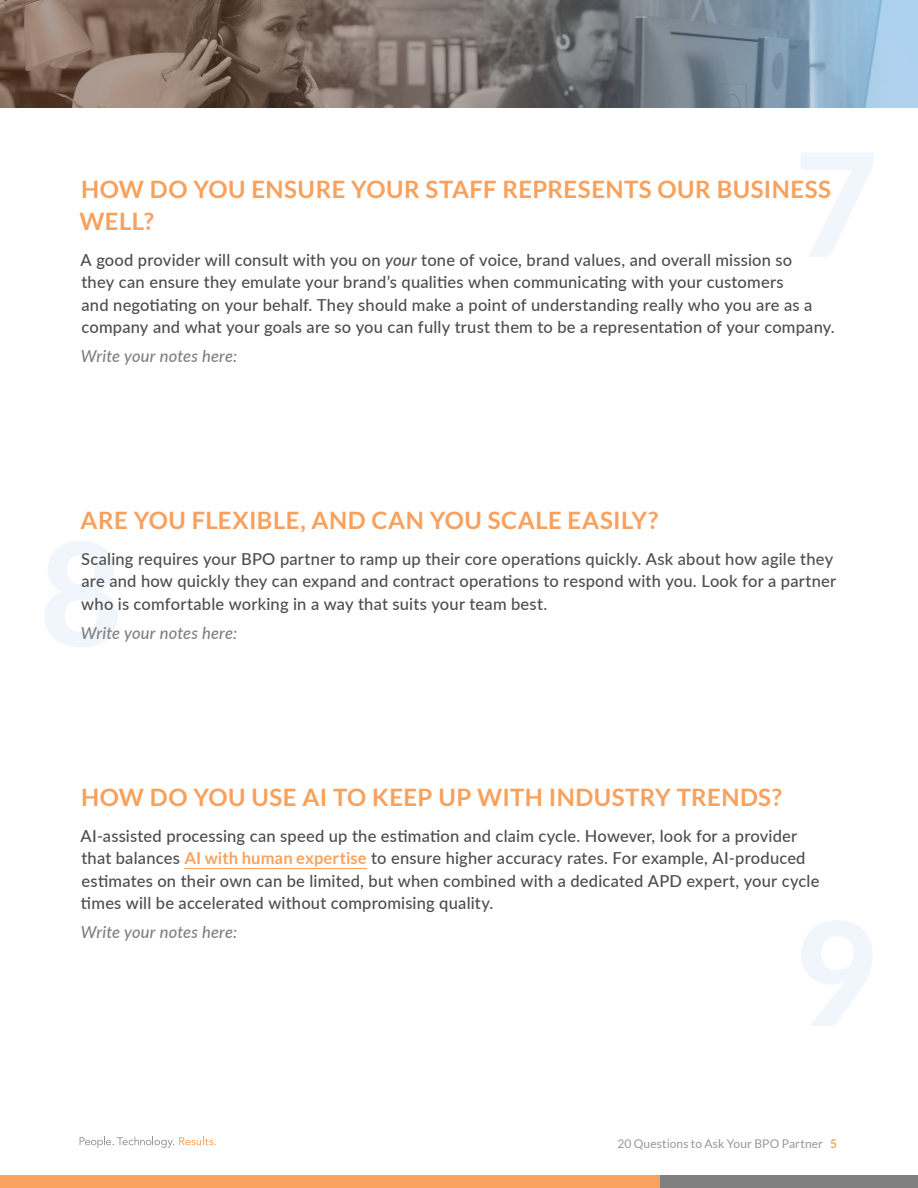
<style>
.page{position:relative;width:918px;height:1188px;background:#fff}
.page>*{position:absolute;margin:0;border:0;box-sizing:border-box;transform-origin:0 0}
.t1{font:700 24px/31.5px "Lato";letter-spacing:.015em;color:#f8a15d}
.t2{font:500 16.5px/22.5px "Lato";letter-spacing:.015em;color:#4d4d4f}
.t3{font:italic 500 16.5px "Lato";letter-spacing:.01em;color:#808080}
.t4{font:12px "Lato";letter-spacing:.01em;color:#949699}
.s1{font-style:italic}
.s2{font-weight:700;color:#faa35e}
</style>
<div class="page">
<svg style="left:801px;top:153px;width:72px;height:104px"></svg>
<svg style="left:44px;top:541px;width:74px;height:106px"></svg>
<svg style="left:801px;top:920px;width:72px;height:106px"></svg>
<img style="left:0;top:0;width:918px;height:108px">
<svg style="left:80px;top:1137px;width:136px;height:11px"></svg>
<div style="left:0;top:1176px;width:664px;height:12px;background:#f9a35f"></div>
<div style="left:660px;top:1176px;width:258px;height:12px;background:#808080"></div>
<hr style="left:184px;top:868px;width:183px;height:1px;background:#faa35e">
<h1 class="t1" style="left:79px;top:173px;width:753px">HOW DO YOU ENSURE YOUR STAFF REPRESENTS OUR BUSINESS<br>WELL?</h1>
<p class="t2" style="left:81px;top:248px;width:756px">A good provider will consult with you on <span class="s1">your</span> tone of voice, brand values, and overall mission so<br>they can ensure they emulate your brand’s qualities when communicating with your customers<br>and negotiating on your behalf. They should make a point of understanding really who you are as a company and what your goals are so you can fully trust them to be a representation of your company.</p>
<p class="t3" style="left:81px;top:344px;width:158px">Write your notes here:</p>
<h1 class="t1" style="left:81px;top:504px;width:579px">ARE YOU FLEXIBLE, AND CAN YOU SCALE EASILY?</h1>
<p class="t2" style="left:81px;top:547px;width:757px">Scaling requires your BPO partner to ramp up their core operations quickly. Ask about how agile they are and how quickly they can expand and contract operations to respond with you. Look for a partner who is comfortable working in a way that suits your team best.</p>
<p class="t3" style="left:81px;top:621px;width:158px">Write your notes here:</p>
<h1 class="t1" style="left:81px;top:781px;width:702px">HOW DO YOU USE AI TO KEEP UP WITH INDUSTRY TRENDS?</h1>
<p class="t2" style="left:81px;top:824px;width:740px">AI-assisted processing can speed up the estimation and claim cycle. However, look for a provider that balances <span class="s2">AI with human expertise</span> to ensure higher accuracy rates. For example, AI-produced estimates on their own can be limited, but when combined with a dedicated APD expert, your cycle times will be accelerated without compromising quality.</p>
<p class="t3" style="left:81px;top:920px;width:158px">Write your notes here:</p>
<p class="t4" style="left:617px;top:1137px;width:221px">20 Questions to Ask Your BPO Partner <span class="s2">5</span></p>
</div>
